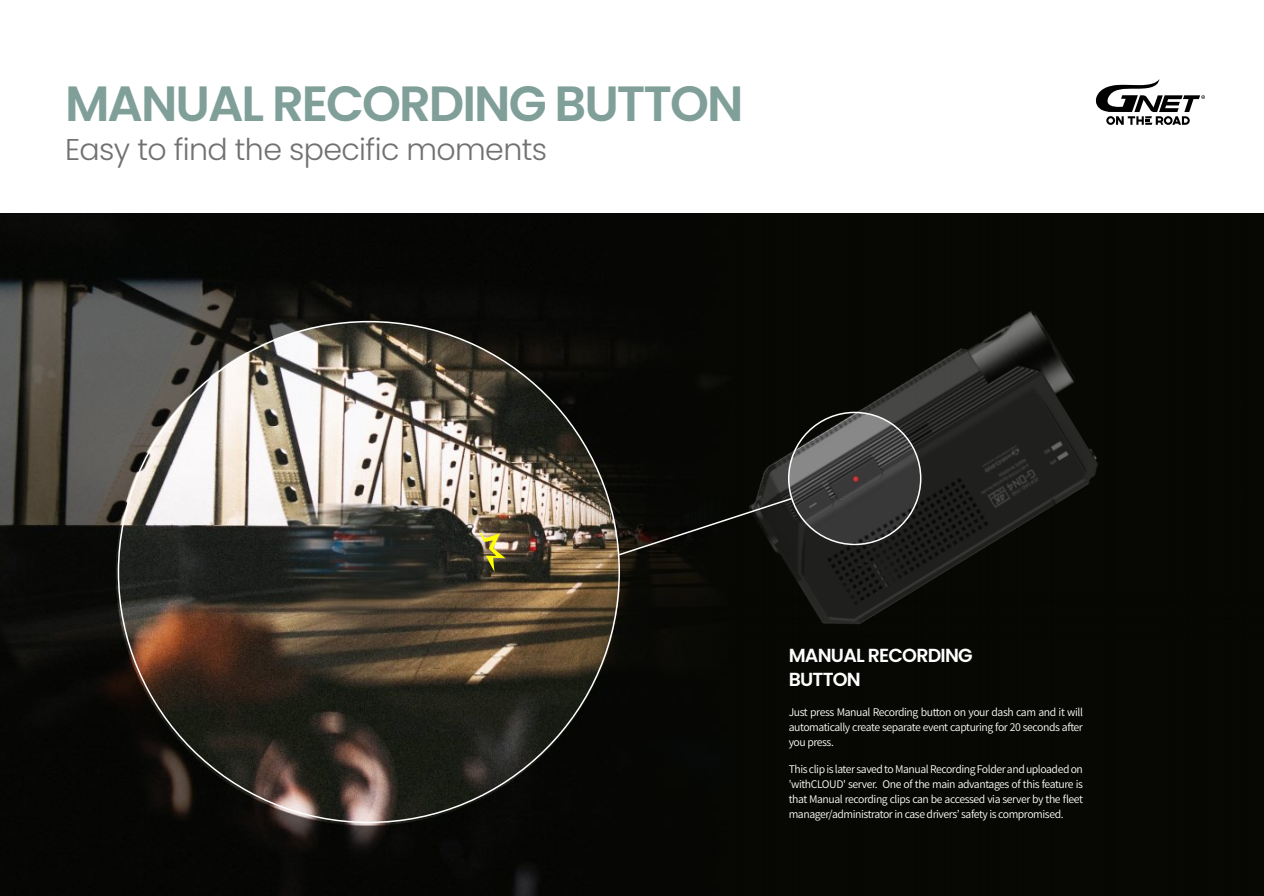
<style>
.page{position:relative;width:1264px;height:896px;background:#fff}
.page>*{position:absolute;margin:0;border:0;box-sizing:border-box;transform-origin:0 0}
.t1{font:600 49.5px "Poppins";letter-spacing:-.04em;color:#7f9f98}
.t2{font:300 30px "Poppins";letter-spacing:-.02em;color:#727171}
.t3{font:600 18.9px/23.9px "Poppins";letter-spacing:-.04em;color:#fff}
.t4{font:600 10.5px/15px "Noto Sans CJ Kkr";letter-spacing:-.04em;color:#fff;text-align:justify}
.t5{font:900 2.25px "Noto Sans KR";color:#000}
</style>
<div class="page">
<svg style="left:1095px;top:79px;width:109px;height:46px"></svg>
<img style="left:1px;top:213px;width:1262px;height:682px">
<img style="left:726px;top:295px;width:412px;height:357px">
<img style="left:788px;top:412px;width:132px;height:132px">
<svg style="left:617px;top:496px;width:176px;height:60px"></svg>
<svg style="left:478px;top:529px;width:27px;height:43px"></svg>
<h1 class="t1" style="left:65px;top:75px;width:679px">MANUAL RECORDING BUTTON</h1>
<h2 class="t2" style="left:65px;top:132px;width:483px">Easy to find the specific moments</h2>
<p class="t5" style="left:1202px;top:96px;width:3px">R</p>
<h3 class="t3" style="left:788px;top:644px;width:185px">MANUAL RECORDING<br>BUTTON</h3>
<p class="t4" style="left:788px;top:705px;width:296px">Just press Manual Recording button on your dash cam and it will automatically create separate event capturing for 20 seconds after you press.</p>
<p class="t4" style="left:788px;top:762px;width:296px">This clip is later saved to Manual Recording Folder and uploaded on 'withCLOUD' server. One of the main advantages of this feature is that Manual recording clips can be accessed via server by the fleet manager/administrator in case drivers’ safety is compromised.</p>
</div>
